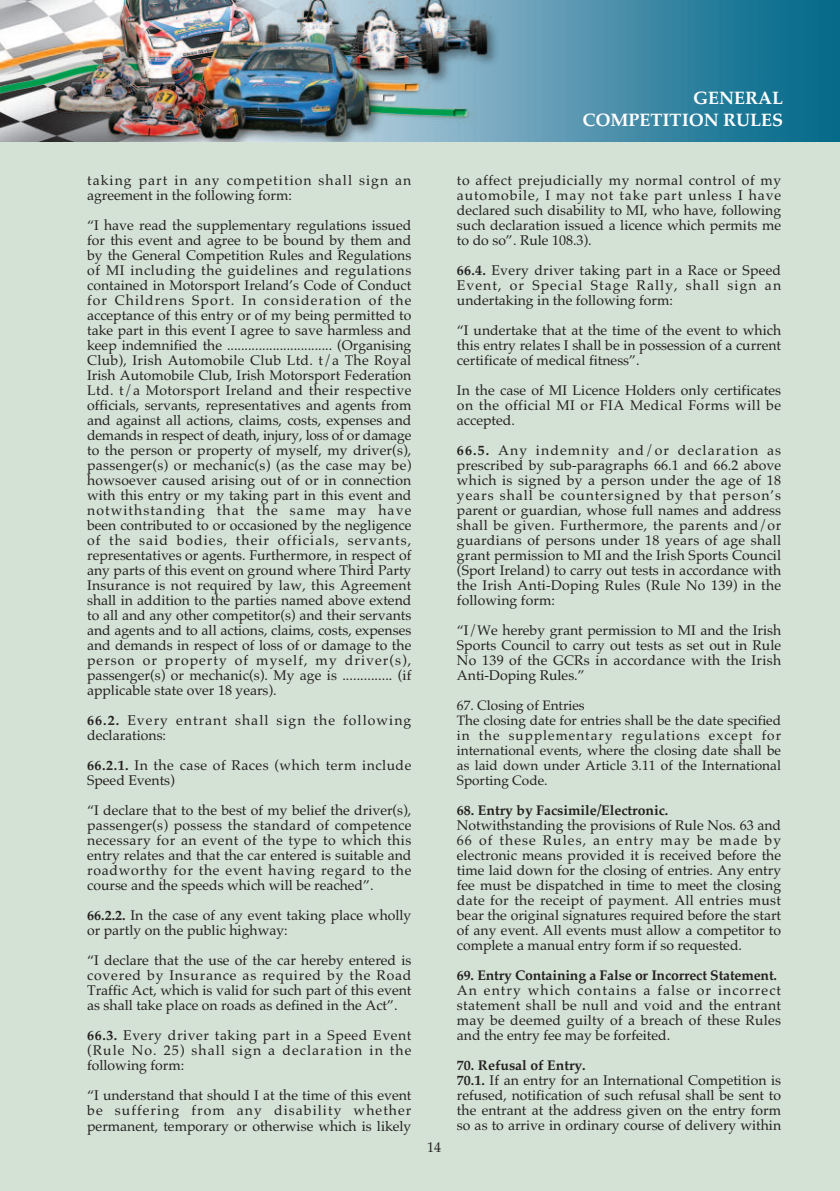
<style>
.page{position:relative;width:840px;height:1191px;background:#fff}
.page>*{position:absolute;margin:0;border:0;box-sizing:border-box;transform-origin:0 0}
.t1{font:700 18px/22px "Palatino";color:#fff;text-align:right}
.t2{font:14px/15px "Palatino";color:#231f20;text-align:justify}
.t3{font:14px/15px "Palatino";letter-spacing:.075em;color:#231f20}
.t4{font:700 14px "Palatino";letter-spacing:-.01em;color:#231f20}
.t5{font:14px/15px "Palatino";letter-spacing:.035em;color:#231f20}
.t6{font:13.6px/15px "Palatino";color:#231f20}
.s1{font-weight:700}
</style>
<div class="page">
<div style="left:0;top:0;width:839px;height:1191px;background:#d4e2d5"></div>
<img style="left:0;top:0;width:839px;height:142px">
<p class="t1" style="left:582px;top:87px;width:202px">GENERAL<br>COMPETITION RULES</p>
<p class="t3" style="left:87px;top:173px;width:325px">taking part in any competition shall sign an agreement in the following form:</p>
<p class="t2" style="left:87px;top:218px;width:325px">“I have read the supplementary regulations issued for this event and agree to be bound by them and by the General Competition Rules and Regulations of MI including the guidelines and regulations contained in Motorsport Ireland’s Code of Conduct for Childrens Sport. In consideration of the acceptance of this entry or of my being permitted to take part in this event I agree to save harmless and keep indemnified the .............................. (Organising Club), Irish Automobile Club Ltd. t/a The Royal Irish Automobile Club, Irish Motorsport Federation Ltd. t/a Motorsport Ireland and their respective officials, servants, representatives and agents from and against all actions, claims, costs, expenses and demands in respect of death, injury, loss of or damage to the person or property of myself, my driver(s), passenger(s) or mechanic(s) (as the case may be) howsoever caused arising out of or in connection with this entry or my taking part in this event and notwithstanding that the same may have been contributed to or occasioned by the negligence of the said bodies, their officials, servants, representatives or agents. Furthermore, in respect of any parts of this event on ground where Third Party Insurance is not required by law, this Agreement shall in addition to the parties named above extend to all and any other competitor(s) and their servants and agents and to all actions, claims, costs, expenses and demands in respect of loss of or damage to the person or property of myself, my driver(s), passenger(s) or mechanic(s). My age is .............. (if applicable state over 18 years).</p>
<p class="t3" style="left:87px;top:713px;width:325px"><span class="s1">66.2.</span> Every entrant shall sign the following declarations:</p>
<p class="t5" style="left:87px;top:758px;width:325px"><span class="s1">66.2.1.</span> In the case of Races (which term include<br>Speed Events)</p>
<p class="t2" style="left:87px;top:803px;width:325px">“I declare that to the best of my belief the driver(s), passenger(s) possess the standard of competence necessary for an event of the type to which this entry relates and that the car entered is suitable and roadworthy for the event having regard to the course and the speeds which will be reached”.</p>
<p class="t2" style="left:87px;top:908px;width:325px"><span class="s1">66.2.2.</span> In the case of any event taking place wholly or partly on the public highway:</p>
<p class="t2" style="left:87px;top:953px;width:325px">“I declare that the use of the car hereby entered is covered by Insurance as required by the Road Traffic Act, which is valid for such part of this event as shall take place on roads as defined in the Act”.</p>
<p class="t2" style="left:87px;top:1028px;width:325px"><span class="s1">66.3.</span> Every driver taking part in a Speed Event (Rule No. 25) shall sign a declaration in the following form:</p>
<p class="t2" style="left:87px;top:1088px;width:325px">“I understand that should I at the time of this event be suffering from any disability whether permanent, temporary or otherwise which is likely</p>
<p class="t2" style="left:427px;top:1139px;width:15px">14</p>
<p class="t2" style="left:456px;top:173px;width:325px">to affect prejudicially my normal control of my automobile, I may not take part unless I have declared such disability to MI, who have, following such declaration issued a licence which permits me to do so”. Rule 108.3).</p>
<p class="t2" style="left:456px;top:263px;width:325px"><span class="s1">66.4.</span> Every driver taking part in a Race or Speed Event, or Special Stage Rally, shall sign an undertaking in the following form:</p>
<p class="t2" style="left:456px;top:323px;width:325px">“I undertake that at the time of the event to which this entry relates I shall be in possession of a current certificate of medical fitness”.</p>
<p class="t2" style="left:456px;top:383px;width:325px">In the case of MI Licence Holders only certificates on the official MI or FIA Medical Forms will be accepted.</p>
<p class="t2" style="left:456px;top:443px;width:325px"><span class="s1">66.5.</span> Any indemnity and/or declaration as prescribed by sub-paragraphs 66.1 and 66.2 above which is signed by a person under the age of 18 years shall be countersigned by that person’s parent or guardian, whose full names and address shall be given. Furthermore, the parents and/or guardians of persons under 18 years of age shall grant permission to MI and the Irish Sports Council (Sport Ireland) to carry out tests in accordance with the Irish Anti-Doping Rules (Rule No 139) in the following form:</p>
<p class="t2" style="left:456px;top:623px;width:325px">“I/We hereby grant permission to MI and the Irish Sports Council to carry out tests as set out in Rule No 139 of the GCRs in accordance with the Irish Anti-Doping Rules.”</p>
<p class="t6" style="left:456px;top:698px;width:325px">67. Closing of Entries<br>The closing date for entries shall be the date specified in the supplementary regulations except for international events, where the closing date shall be as laid down under Article 3.11 of the International Sporting Code.</p>
<p class="t4" style="left:456px;top:802px;width:213px">68. Entry by Facsimile/Electronic.</p>
<p class="t2" style="left:456px;top:818px;width:325px">Notwithstanding the provisions of Rule Nos. 63 and 66 of these Rules, an entry may be made by electronic means provided it is received before the time laid down for the closing of entries. Any entry fee must be dispatched in time to meet the closing date for the receipt of payment. All entries must bear the original signatures required before the start of any event. All events must allow a competitor to complete a manual entry form if so requested.</p>
<p class="t4" style="left:456px;top:967px;width:321px">69. Entry Containing a False or Incorrect Statement.</p>
<p class="t2" style="left:456px;top:983px;width:325px">An entry which contains a false or incorrect statement shall be null and void and the entrant may be deemed guilty of a breach of these Rules and the entry fee may be forfeited.</p>
<p class="t2" style="left:456px;top:1058px;width:325px;text-align:left"><span class="s1">70. Refusal of Entry.<br>70.1.</span> If an entry for an International Competition is refused, notification of such refusal shall be sent to the entrant at the address given on the entry form so as to arrive in ordinary course of delivery within</p>
</div>
